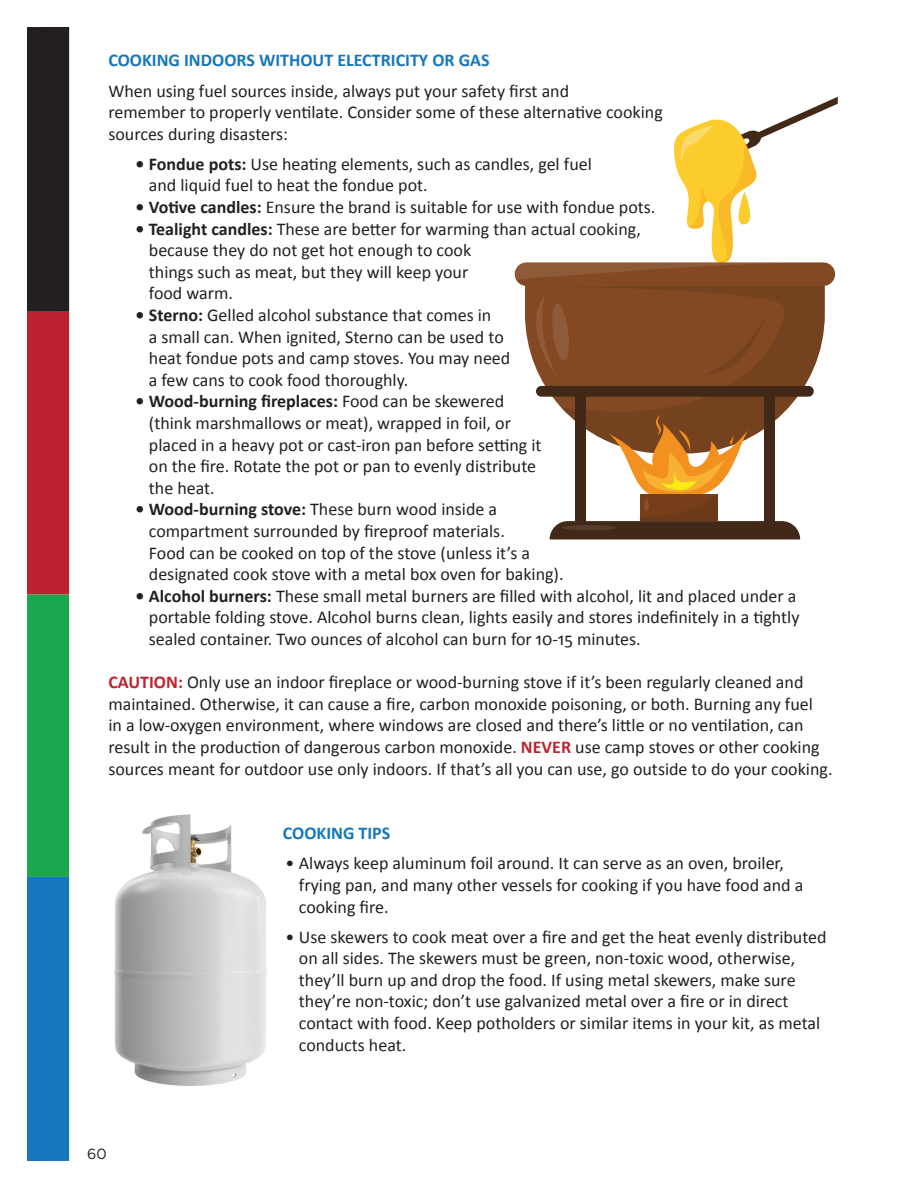
<style>
.page{position:relative;width:918px;height:1188px;background:#fff}
.page>*{position:absolute;margin:0;border:0;box-sizing:border-box;transform-origin:0 0}
.t1{font:18px/21.6px "Calibri";color:#231f20}
.t2{font:700 18px "Calibri";color:#1777bb}
.t3{font:15px "Metropolis";color:#231f20}
.s1{font-weight:700;color:#1777bb}
.s2{font-weight:700}
.s3{font-weight:700;color:#be2330}
</style>
<div class="page">
<div style="left:27px;top:877px;width:42px;height:284px;background:#1677bc"></div>
<div style="left:27px;top:594px;width:42px;height:283px;background:#1ca64f"></div>
<div style="left:27px;top:312px;width:42px;height:282px;background:#be212f"></div>
<div style="left:27px;top:27px;width:42px;height:285px;background:#231f20"></div>
<img style="left:114px;top:814px;width:153px;height:272px">
<svg style="left:526px;top:286px;width:299px;height:129px;background:#885532"></svg>
<svg style="left:705px;top:314px;width:61px;height:60px;background:#7f4721"></svg>
<svg style="left:515px;top:96px;width:323px;height:190px"></svg>
<div style="left:536px;top:386px;width:278px;height:11px;background:#422816;border-radius:5px"></div>
<div style="left:575px;top:391px;width:11px;height:134px;background:#422816"></div>
<div style="left:764px;top:391px;width:11px;height:134px;background:#422816"></div>
<svg style="left:550px;top:415px;width:250px;height:124px"></svg>
<div style="left:562px;top:525px;width:55px;height:5px;background:#543d2c;border-radius:50%"></div>
<p class="t1" style="left:108px;top:45px;width:462px;line-height:30px"><span class="s1">COOKING INDOORS WITHOUT ELECTRICITY OR GAS<br></span>When using fuel sources inside, always put your safety first and</p>
<p class="t1" style="left:108px;top:100px;width:556px">remember to properly ventilate. Consider some of these alternative cooking sources during disasters:</p>
<p class="t1" style="left:149px;top:152px;width:444px;text-indent:-14px"><span class="s2">• Fondue pots:</span> Use heating elements, such as candles, gel fuel and liquid fuel to heat the fondue pot.</p>
<p class="t1" style="left:135px;top:195px;width:522px"><span class="s2">• Votive candles:</span> Ensure the brand is suitable for use with fondue pots.</p>
<p class="t1" style="left:149px;top:217px;width:494px;text-indent:-14px"><span class="s2">• Tealight candles:</span> These are better for warming than actual cooking, because they do not get hot enough to cook<br>things such as meat, but they will keep your<br>food warm.</p>
<p class="t1" style="left:149px;top:303px;width:363px;text-indent:-14px"><span class="s2">• Sterno:</span> Gelled alcohol substance that comes in<br>a small can. When ignited, Sterno can be used to heat fondue pots and camp stoves. You may need a few cans to cook food thoroughly.</p>
<p class="t1" style="left:149px;top:390px;width:394px;text-indent:-14px"><span class="s2">• Wood-burning fireplaces:</span> Food can be skewered (think marshmallows or meat), wrapped in foil, or placed in a heavy pot or cast-iron pan before setting it on the fire. Rotate the pot or pan to evenly distribute the heat.</p>
<p class="t1" style="left:149px;top:498px;width:416px;text-indent:-14px"><span class="s2">• Wood-burning stove:</span> These burn wood inside a compartment surrounded by fireproof materials.<br>Food can be cooked on top of the stove (unless it’s a designated cook stove with a metal box oven for baking).</p>
<p class="t1" style="left:149px;top:584px;width:652px;text-indent:-14px"><span class="s2">• Alcohol burners:</span> These small metal burners are filled with alcohol, lit and placed under a portable folding stove. Alcohol burns clean, lights easily and stores indefinitely in a tightly sealed container. Two ounces of alcohol can burn for 10-15 minutes.</p>
<p class="t1" style="left:108px;top:670px;width:726px"><span class="s3">CAUTION:</span> Only use an indoor fireplace or wood-burning stove if it’s been regularly cleaned and maintained. Otherwise, it can cause a fire, carbon monoxide poisoning, or both. Burning any fuel<br>in a low-oxygen environment, where windows are closed and there’s little or no ventilation, can result in the production of dangerous carbon monoxide. <span class="s3">NEVER</span> use camp stoves or other cooking sources meant for outdoor use only indoors. If that’s all you can use, go outside to do your cooking.</p>
<p class="t3" style="left:87px;top:1145px;width:21px">60</p>
<p class="t2" style="left:283px;top:822px;width:109px">COOKING TIPS</p>
<p class="t1" style="left:299px;top:852px;width:506px;text-indent:-14px">• Always keep aluminum foil around. It can serve as an oven, broiler, frying pan, and many other vessels for cooking if you have food and a cooking fire.</p>
<p class="t1" style="left:299px;top:925px;width:529px;text-indent:-14px">• Use skewers to cook meat over a fire and get the heat evenly distributed on all sides. The skewers must be green, non-toxic wood, otherwise, they’ll burn up and drop the food. If using metal skewers, make sure they’re non-toxic; don’t use galvanized metal over a fire or in direct contact with food. Keep potholders or similar items in your kit, as metal conducts heat.</p>
</div>
